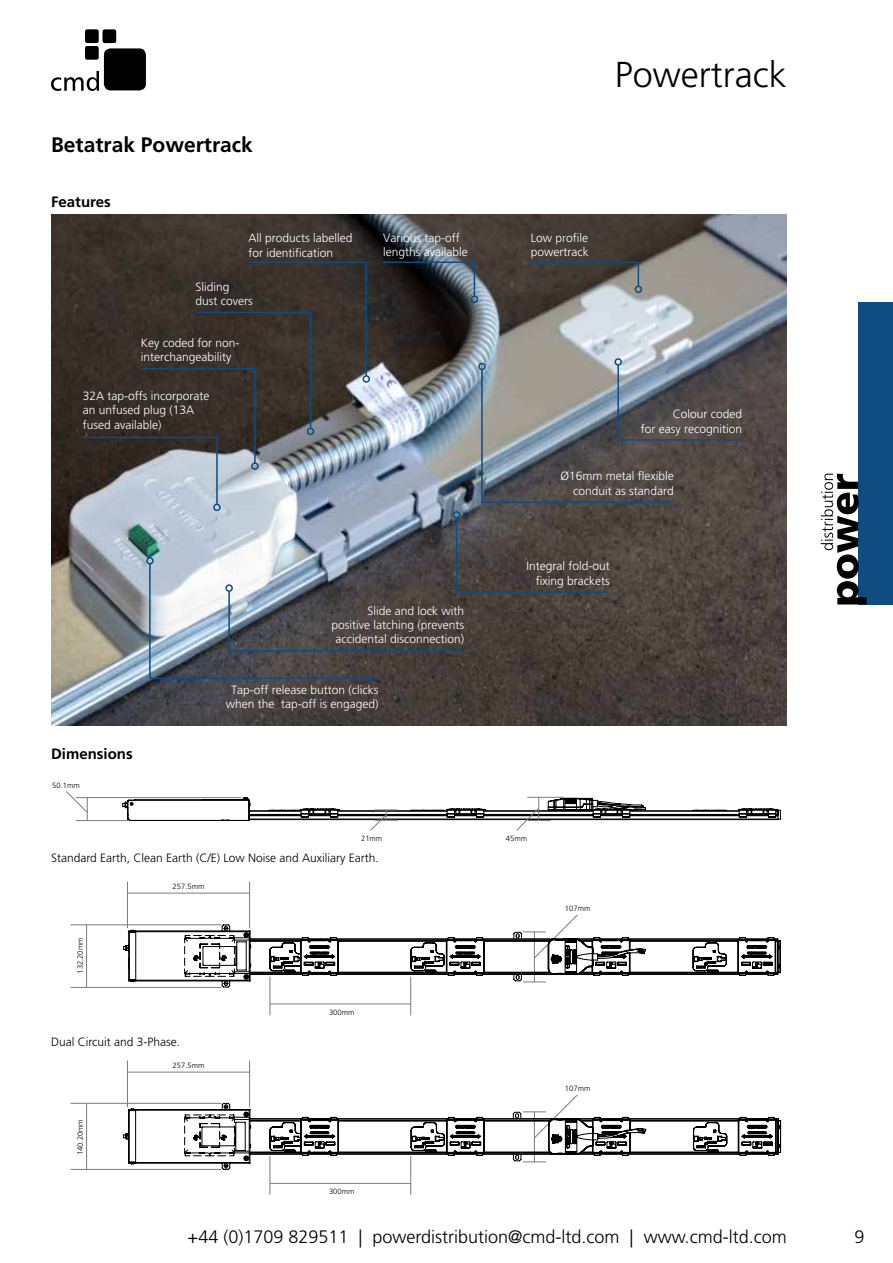
<style>
.page{position:relative;width:893px;height:1263px;background:#fff}
.page>*{position:absolute;margin:0;border:0;box-sizing:border-box;transform-origin:0 0}
.t1{font:300 36px "Frutiger LT Std";color:#000}
.t2{font:700 21px "Frutiger LT Std";color:#000}
.t3{font:300 18px "Frutiger LT Std";color:#000}
.t4{font:700 15px "Frutiger LT Std";color:#000}
.t5{font:300 12px/14.4px "Frutiger LT Std";color:#fff}
.t6{font:300 12px "Frutiger LT Std";color:#000}
.t7{font:300 7.65px "Frutiger LT Std";color:#000}
</style>
<div class="page">
<img style="left:51px;top:215px;width:736px;height:510px">
<hr style="left:383px;top:261px;width:91px;height:2px;background:#0f4c81">
<hr style="left:474px;top:261px;width:1px;height:35px;background:#0f4c81">
<div style="left:471px;top:295px;width:7px;height:8px;border:2px solid #0f4c81;border-radius:50%"></div>
<hr style="left:618px;top:439px;width:124px;height:2px;background:#0f4c81">
<hr style="left:617px;top:365px;width:2px;height:76px;background:#0f4c81">
<div style="left:614px;top:358px;width:8px;height:8px;border:2px solid #0f4c81;border-radius:50%"></div>
<hr style="left:83px;top:437px;width:134px;height:1px;background:#0f4c81">
<hr style="left:216px;top:437px;width:2px;height:67px;background:#0f4c81">
<div style="left:213px;top:504px;width:8px;height:7px;border:2px solid #0f4c81;border-radius:50%"></div>
<hr style="left:150px;top:677px;width:228px;height:2px;background:#0f4c81">
<hr style="left:149px;top:564px;width:2px;height:115px;background:#0f4c81">
<div style="left:146px;top:557px;width:8px;height:8px;border:2px solid #0f4c81;border-radius:50%"></div>
<hr style="left:531px;top:262px;width:107px;height:1px;background:#0f4c81">
<svg style="left:638px;top:262px;width:1px;height:24px"></svg>
<div style="left:635px;top:286px;width:7px;height:7px;border:2px solid #0f4c81;border-radius:50%"></div>
<hr style="left:482px;top:502px;width:192px;height:1px;background:#0f4c81">
<hr style="left:229px;top:650px;width:235px;height:1px;background:#0f4c81">
<hr style="left:228px;top:591px;width:2px;height:60px;background:#0f4c81">
<div style="left:225px;top:584px;width:8px;height:8px;border:2px solid #0f4c81;border-radius:50%"></div>
<hr style="left:481px;top:369px;width:2px;height:134px;background:#0f4c81">
<div style="left:478px;top:363px;width:8px;height:7px;border:2px solid #0f4c81;border-radius:50%"></div>
<hr style="left:196px;top:312px;width:115px;height:1px;background:#0f4c81">
<hr style="left:310px;top:312px;width:1px;height:116px;background:#0f4c81">
<div style="left:307px;top:428px;width:7px;height:7px;border:2px solid #0f4c81;border-radius:50%"></div>
<hr style="left:457px;top:591px;width:151px;height:2px;background:#0f4c81">
<hr style="left:456px;top:518px;width:1px;height:75px;background:#0f4c81">
<div style="left:453px;top:511px;width:7px;height:8px;border:2px solid #0f4c81;border-radius:50%"></div>
<hr style="left:254px;top:368px;width:2px;height:95px;background:#0f4c81">
<div style="left:251px;top:462px;width:8px;height:8px;border:2px solid #0f4c81;border-radius:50%"></div>
<hr style="left:141px;top:368px;width:114px;height:1px;background:#0f4c81">
<hr style="left:248px;top:261px;width:118px;height:2px;background:#0f4c81">
<hr style="left:365px;top:262px;width:2px;height:114px;background:#0f4c81">
<div style="left:362px;top:375px;width:8px;height:8px;border:2px solid #0f4c81;border-radius:50%"></div>
<hr style="left:127px;top:882px;width:1px;height:46px;background:#7b7b7b">
<hr style="left:249px;top:882px;width:1px;height:46px;background:#7b7b7b">
<hr style="left:128px;top:893px;width:122px;height:1px;background:#7b7b7b">
<hr style="left:76px;top:820px;width:53px;height:1px;background:#7b7b7b">
<hr style="left:76px;top:797px;width:166px;height:1px;background:#7b7b7b">
<svg style="left:66px;top:791px;width:22px;height:29px"></svg>
<svg style="left:122px;top:797px;width:659px;height:34px"></svg>
<hr style="left:270px;top:977px;width:1px;height:38px;background:#7b7b7b">
<hr style="left:410px;top:977px;width:1px;height:38px;background:#7b7b7b">
<hr style="left:270px;top:1003px;width:141px;height:1px;background:#7b7b7b">
<svg style="left:123px;top:914px;width:658px;height:74px"></svg>
<hr style="left:127px;top:1061px;width:1px;height:46px;background:#7b7b7b">
<hr style="left:249px;top:1061px;width:1px;height:46px;background:#7b7b7b">
<hr style="left:128px;top:1072px;width:122px;height:1px;background:#7b7b7b">
<hr style="left:270px;top:1156px;width:1px;height:39px;background:#7b7b7b">
<hr style="left:410px;top:1156px;width:1px;height:39px;background:#7b7b7b">
<hr style="left:270px;top:1183px;width:141px;height:1px;background:#7b7b7b">
<svg style="left:123px;top:1094px;width:659px;height:76px"></svg>
<hr style="left:71px;top:987px;width:151px;height:1px;background:#7b7b7b">
<hr style="left:71px;top:924px;width:151px;height:1px;background:#7b7b7b">
<hr style="left:86px;top:924px;width:1px;height:63px;background:#7b7b7b">
<hr style="left:71px;top:1169px;width:151px;height:1px;background:#7b7b7b">
<hr style="left:71px;top:1103px;width:151px;height:1px;background:#7b7b7b">
<hr style="left:86px;top:1104px;width:1px;height:65px;background:#7b7b7b">
<div style="left:104px;top:48px;width:42px;height:42px;background:#000;border-radius:7px"></div>
<svg style="left:51px;top:71px;width:48px;height:20px"></svg>
<div style="left:85px;top:46px;width:14px;height:14px;background:#000;border-radius:2px"></div>
<div style="left:85px;top:29px;width:14px;height:14px;background:#000;border-radius:2px"></div>
<div style="left:103px;top:29px;width:13px;height:14px;background:#000;border-radius:2px"></div>
<div style="left:858px;top:302px;width:35px;height:302px;background:#0f4c81"></div>
<svg style="left:821px;top:474px;width:45px;height:130px"></svg>
<h2 class="t2" style="left:51px;top:132px;width:203px">Betatrak Powertrack</h2>
<p class="t4" style="left:51px;top:193px;width:61px">Features</p>
<p class="t5" style="left:248px;top:231px;width:106px">All products labelled for identification</p>
<p class="t5" style="left:196px;top:280px;width:59px">Sliding dust covers</p>
<p class="t5" style="left:141px;top:336px;width:100px">Key coded for non&shy;interchangeability</p>
<p class="t5" style="left:83px;top:389px;width:128px">32A tap-offs incorporate an unfused plug (13A fused available)</p>
<p class="t5" style="left:383px;top:230px;width:86px">Various tap-off lengths available</p>
<p class="t5" style="left:331px;top:603px;width:134px;text-align:right">Slide and lock with positive latching (prevents accidental disconnection)</p>
<p class="t4" style="left:51px;top:745px;width:83px">Dimensions</p>
<p class="t7" style="left:52px;top:781px;width:29px">50.1mm</p>
<p class="t5" style="left:226px;top:683px;width:154px;text-align:center">Tap-off release button (clicks when the tap-off is engaged)</p>
<h1 class="t1" style="left:615px;top:54px;width:173px">Powertrack</h1>
<p class="t5" style="left:531px;top:230px;width:59px">Low profile powertrack</p>
<p class="t5" style="left:641px;top:407px;width:103px;text-align:right">Colour coded<br>for easy recognition</p>
<p class="t5" style="left:560px;top:469px;width:115px;text-align:right">Ø16mm metal flexible conduit as standard</p>
<p class="t5" style="left:526px;top:559px;width:85px;text-align:right">Integral fold-out fixing brackets</p>
<p class="t7" style="left:361px;top:834px;width:23px">21mm</p>
<p class="t7" style="left:506px;top:834px;width:23px">45mm</p>
<p class="t6" style="left:51px;top:851px;width:329px">Standard Earth, Clean Earth (C/E) Low Noise and Auxiliary Earth.</p>
<p class="t7" style="left:76px;top:974px;width:37px;rotate:-90deg">132.20mm</p>
<p class="t7" style="left:173px;top:882px;width:33px">257.5mm</p>
<p class="t6" style="left:51px;top:1035px;width:131px">Dual Circuit and 3-Phase.</p>
<p class="t7" style="left:76px;top:1155px;width:37px;rotate:-90deg">140.20mm</p>
<p class="t7" style="left:173px;top:1061px;width:33px">257.5mm</p>
<p class="t7" style="left:329px;top:1008px;width:27px">300mm</p>
<p class="t7" style="left:329px;top:1187px;width:27px">300mm</p>
<p class="t7" style="left:565px;top:904px;width:27px">107mm</p>
<p class="t7" style="left:565px;top:1083px;width:27px">107mm</p>
<h3 class="t3" style="left:188px;top:1226px;width:601px">+44 (0)1709 829511 | powerdistribution@cmd-ltd.com | www.cmd-ltd.com</h3>
<h3 class="t3" style="left:854px;top:1226px;width:12px">9</h3>
</div>
